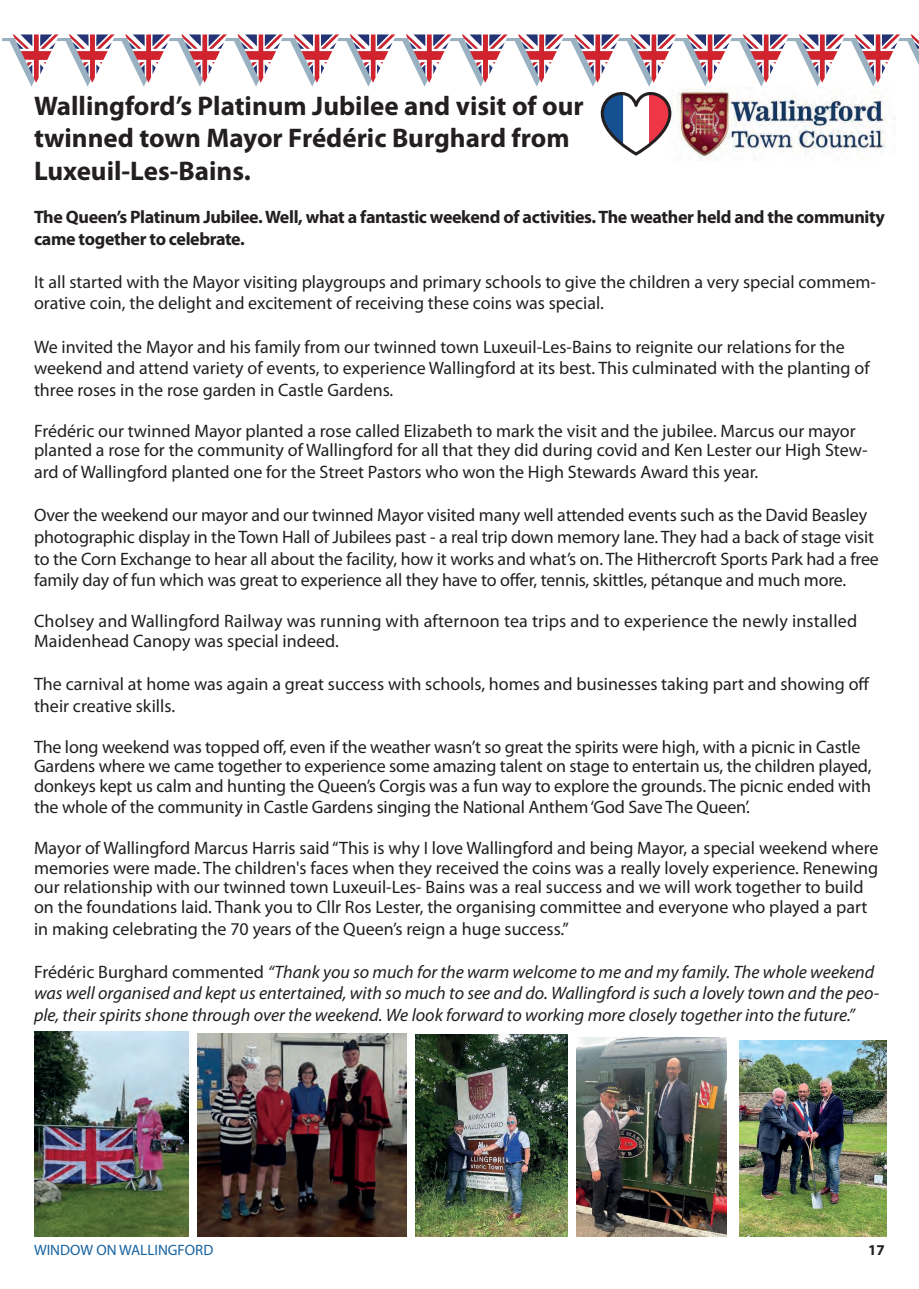
<style>
.page{position:relative;width:919px;height:1289px;background:#fff}
.page>*{position:absolute;margin:0;border:0;box-sizing:border-box;transform-origin:0 0}
.t1{font:700 27px/32.4px "Myriad Pro";color:#231f20}
.t2{font:18px/21.6px "Myriad Pro";color:#231f20}
.t3{font:italic 18px/21.6px "Myriad Pro";color:#231f20}
.t4{font:700 18px/21.6px "Myriad Pro";letter-spacing:-.02em;color:#231f20}
.t5{font:15px "Myriad Pro";color:#16629f}
.t6{font:700 15px "Myriad Pro";color:#231f20}
.s1{font-style:normal}
</style>
<div class="page">
<img style="left:34px;top:1031px;width:154px;height:205px">
<img style="left:198px;top:1033px;width:208px;height:203px">
<img style="left:576px;top:1037px;width:150px;height:199px">
<img style="left:739px;top:1040px;width:147px;height:196px">
<img style="left:416px;top:1034px;width:151px;height:202px">
<svg style="left:2px;top:34px;width:917px;height:122px"></svg>
<h1 class="t1" style="left:34px;top:89px;width:551px">Wallingford’s Platinum Jubilee and visit of our twinned town Mayor Frédéric Burghard from<br>Luxeuil-Les-Bains.</h1>
<p class="t4" style="left:34px;top:205px;width:852px">The Queen’s Platinum Jubilee. Well, what a fantastic weekend of activities. The weather held and the community came together to celebrate.</p>
<p class="t2" style="left:34px;top:271px;width:843px">It all started with the Mayor visiting playgroups and primary schools to give the children a very special commem&shy;orative coin, the delight and excitement of receiving these coins was special.</p>
<p class="t2" style="left:34px;top:335px;width:837px">We invited the Mayor and his family from our twinned town Luxeuil-Les-Bains to reignite our relations for the weekend and attend variety of events, to experience Wallingford at its best. This culminated with the planting of three roses in the rose garden in Castle Gardens.</p>
<p class="t2" style="left:34px;top:421px;width:834px;line-height:19.5px">Frédéric our twinned Mayor planted a rose called Elizabeth to mark the visit and the jubilee. Marcus our mayor planted a rose for the community of Wallingford for all that they did during covid and Ken Lester our High Stew-</p>
<p class="t2" style="left:34px;top:461px;width:725px">ard of Wallingford planted one for the Street Pastors who won the High Stewards Award this year.</p>
<p class="t2" style="left:34px;top:504px;width:846px">Over the weekend our mayor and our twinned Mayor visited many well attended events such as the David Beasley photographic display in the Town Hall of Jubilees past - a real trip down memory lane. They had a back of stage visit to the Corn Exchange to hear all about the facility, how it works and what’s on. The Hithercroft Sports Park had a free family day of fun which was great to experience all they have to offer, tennis, skittles, pétanque and much more.</p>
<p class="t2" style="left:34px;top:611px;width:824px;line-height:19.5px">Cholsey and Wallingford Railway was running with afternoon tea trips and to experience the newly installed<br>Maidenhead Canopy was special indeed.</p>
<p class="t2" style="left:34px;top:673px;width:837px">The carnival at home was again a great success with schools, homes and businesses taking part and showing off their creative skills.</p>
<p class="t2" style="left:34px;top:736px;width:838px;line-height:19.5px">The long weekend was topped off, even if the weather wasn’t so great the spirits were high, with a picnic in Castle<br>Gardens where we came together to experience some amazing talent on stage to entertain us, the children played, donkeys kept us calm and hunting the Queen’s Corgis was a fun way to explore the grounds. The picnic ended with</p>
<p class="t2" style="left:34px;top:796px;width:717px">the whole of the community in Castle Gardens singing the National Anthem ‘God Save The Queen’.</p>
<p class="t2" style="left:34px;top:838px;width:846px;line-height:19.5px">Mayor of Wallingford Marcus Harris said “This is why I love Wallingford and being Mayor, a special weekend where memories were made. The children's faces when they received the coins was a really lovely experience. Renewing our relationship with our twinned town Luxeuil-Les- Bains was a real success and we will work together to build on the foundations laid. Thank you to Cllr Ros Lester, the organising committee and everyone who played a part</p>
<p class="t2" style="left:34px;top:917px;width:536px">in making celebrating the 70 years of the Queen’s reign a huge success.”</p>
<p class="t3" style="left:34px;top:960px;width:846px"><span class="s1">Frédéric Burghard commented</span> “Thank you so much for the warm welcome to me and my family. The whole weekend was well organised and kept us entertained, with so much to see and do. Wallingford is such a lovely town and the peo&shy;ple, their spirits shone through over the weekend. We look forward to working more closely together into the future.”</p>
<p class="t5" style="left:34px;top:1240px;width:181px">WINDOW ON WALLINGFORD</p>
<p class="t6" style="left:868px;top:1239px;width:18px">17</p>
</div>
